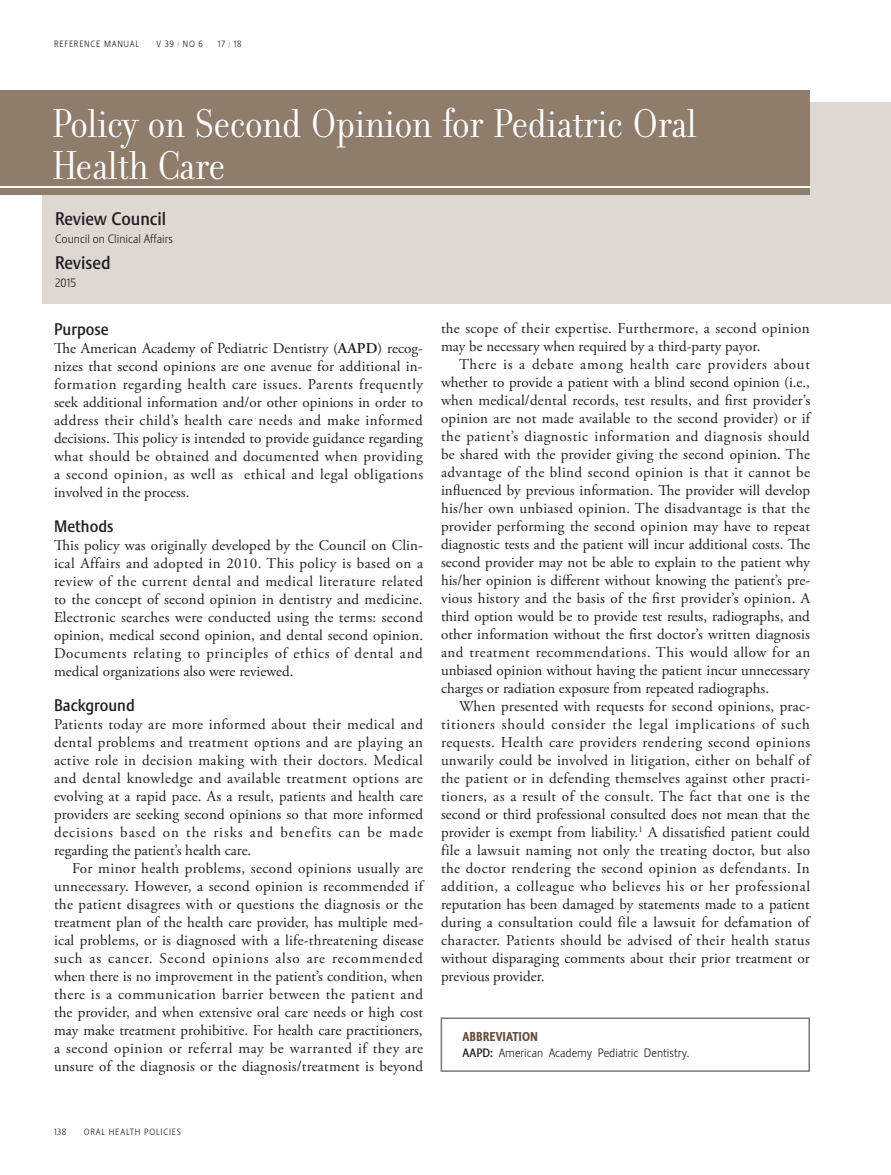
<style>
.page{position:relative;width:891px;height:1175px;background:#fff}
.page>*{position:absolute;margin:0;border:0;box-sizing:border-box;transform-origin:0 0}
.section_title{font:43.5px/42px "Filosofia Grand";letter-spacing:-.01em;color:#fff}
.headline{font:500 18px "Stalemate LF";color:#231f20}
.sub_head{font:500 16.5px "Stalemate LF";color:#231f20}
.Body_Text_Indented{font:15px/18px "Adobe Garamond Pro";letter-spacing:.005em;color:#231f20;text-align:justify}
.Body_Text_FIRST{font:15px/18px "Adobe Garamond Pro";color:#231f20;text-align:justify}
.foot_notes{font:800 12.75px "Stalemate LF";color:#65503c;scale:.94 1}
.foot_notes-2{font:300 12px "Stalemate LF";color:#231f20}
.author{font:300 12px "Stalemate LF";color:#231f20}
.t1{font:300 9px "Stalemate LF";letter-spacing:.08em;color:#231f20}
.s1{font-weight:600}
.s2{font-weight:500}
</style>
<div class="page">
<div style="left:441px;top:1017px;width:369px;height:54px;border:2px solid #76787b"></div>
<div style="left:43px;top:102px;width:848px;height:202px;background:#dfd8d2"></div>
<div style="left:0;top:90px;width:810px;height:105px;background:#8f7d6c"></div>
<hr style="left:0;top:186px;width:810px;height:2px;background:#fff">
<p class="t1" style="left:54px;top:39px;width:87px">REFERENCE MANUAL</p>
<p class="t1" style="left:157px;top:39px;width:48px">V 39 <sup>/</sup> NO 6</p>
<p class="t1" style="left:218px;top:39px;width:25px">17 <sup>/</sup> 18</p>
<p class="section_title" style="left:53px;top:104px;width:646px">Policy on Second Opinion for Pediatric Oral<br>Health Care</p>
<p class="headline" style="left:55px;top:208px;width:113px">Review Council</p>
<p class="author" style="left:55px;top:232px;width:120px">Council on Clinical Affairs</p>
<p class="headline" style="left:55px;top:252px;width:57px">Revised</p>
<p class="author" style="left:55px;top:276px;width:23px">2015</p>
<p class="sub_head" style="left:54px;top:319px;width:56px">Purpose</p>
<p class="Body_Text_FIRST" style="left:54px;top:340px;width:371px">The American Academy of Pediatric Dentistry (<span class="s1">AAPD</span>) recog&shy;nizes that second opinions are one avenue for additional in&shy;formation regarding health care issues. Parents frequently seek additional information and/or other opinions in order to address their child’s health care needs and make informed decisions. This policy is intended to provide guidance regarding what should be obtained and documented when providing a second opinion, as well as ethical and legal obligations involved in the process.</p>
<p class="sub_head" style="left:54px;top:516px;width:61px">Methods</p>
<p class="Body_Text_FIRST" style="left:54px;top:536px;width:371px">This policy was originally developed by the Council on Clin&shy;ical Affairs and adopted in 2010. This policy is based on a review of the current dental and medical literature related to the concept of second opinion in dentistry and medicine.<br>Electronic searches were conducted using the terms: second opinion, medical second opinion, and dental second opinion.<br>Documents relating to principles of ethics of dental and medical organizations also were reviewed.</p>
<p class="sub_head" style="left:54px;top:695px;width:82px">Background</p>
<p class="Body_Text_FIRST" style="left:54px;top:715px;width:371px">Patients today are more informed about their medical and dental problems and treatment options and are playing an active role in decision making with their doctors. Medical and dental knowledge and available treatment options are evolving at a rapid pace. As a result, patients and health care providers are seeking second opinions so that more informed decisions based on the risks and benefits can be made regarding the patient’s health care.</p>
<p class="Body_Text_Indented" style="left:54px;top:859px;width:371px;text-indent:18px">For minor health problems, second opinions usually are unnecessary. However, a second opinion is recommended if the patient disagrees with or questions the diagnosis or the treatment plan of the health care provider, has multiple med&shy;ical problems, or is diagnosed with a life-threatening disease such as cancer. Second opinions also are recommended when there is no improvement in the patient’s condition, when there is a communication barrier between the patient and the provider, and when extensive oral care needs or high cost may make treatment prohibitive. For health care practitioners, a second opinion or referral may be warranted if they are unsure of the diagnosis or the diagnosis/treatment is beyond</p>
<p class="Body_Text_Indented" style="left:441px;top:320px;width:370px">the scope of their expertise. Furthermore, a second opinion may be necessary when required by a third-party payor.</p>
<p class="Body_Text_Indented" style="left:441px;top:356px;width:371px;text-indent:18px">There is a debate among health care providers about whether to provide a patient with a blind second opinion (i.e., when medical/dental records, test results, and first provider’s opinion are not made available to the second provider) or if the patient’s diagnostic information and diagnosis should be shared with the provider giving the second opinion. The advantage of the blind second opinion is that it cannot be influenced by previous information. The provider will develop his/her own unbiased opinion. The disadvantage is that the provider performing the second opinion may have to repeat diagnostic tests and the patient will incur additional costs. The second provider may not be able to explain to the patient why his/her opinion is different without knowing the patient’s pre&shy;vious history and the basis of the first provider’s opinion. A third option would be to provide test results, radiographs, and other information without the first doctor’s written diagnosis and treatment recommendations. This would allow for an unbiased opinion without having the patient incur unnecessary charges or radiation exposure from repeated radiographs.</p>
<p class="Body_Text_Indented" style="left:441px;top:698px;width:371px;text-indent:18px">When presented with requests for second opinions, prac&shy;titioners should consider the legal implications of such requests. Health care providers rendering second opinions unwarily could be involved in litigation, either on behalf of the patient or in defending themselves against other practi&shy;tioners, as a result of the consult. The fact that one is the second or third professional consulted does not mean that the provider is exempt from liability.<sup>1</sup> A dissatisfied patient could file a lawsuit naming not only the treating doctor, but also the doctor rendering the second opinion as defendants. In addition, a colleague who believes his or her professional reputation has been damaged by statements made to a patient during a consultation could file a lawsuit for defamation of character. Patients should be advised of their health status without disparaging comments about their prior treatment or previous provider.</p>
<p class="foot_notes" style="left:462px;top:1028px;width:82px">ABBREVIATION</p>
<p class="foot_notes-2" style="left:462px;top:1045px;width:228px"><span class="s2">AAPD:</span> American Academy Pediatric Dentistry.</p>
<p class="t1" style="left:54px;top:1126px;width:14px">138</p>
<p class="t1" style="left:84px;top:1126px;width:99px">ORAL HEALTH POLICIES</p>
</div>
